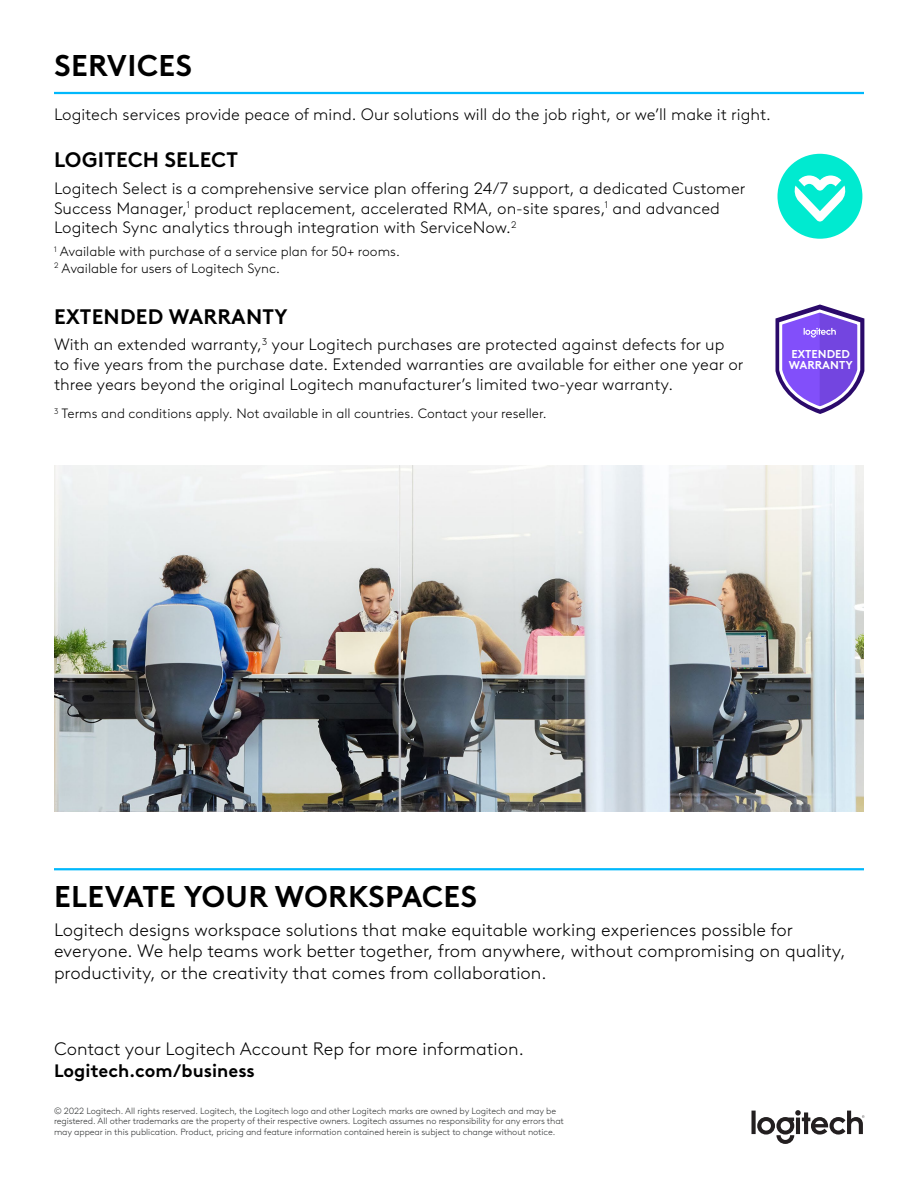
<style>
.page{position:relative;width:918px;height:1188px;background:#fff}
.page>*{position:absolute;margin:0;border:0;box-sizing:border-box;transform-origin:0 0}
.t1{font:700 30px "Brown Logitech Pan";letter-spacing:.01em;color:#000}
.t2{font:700 21px "Brown Logitech Pan";letter-spacing:.01em;color:#000}
.t3{font:300 18px/21.6px "Brown Logitech Pan";color:#000}
.t4{font:700 18px "Brown Logitech Pan";color:#000}
.t5{font:300 16.5px/19.8px "Brown Logitech Pan";color:#000}
.t6{font:300 13.5px "Brown Logitech Pan";color:#000}
.t7{font:700 11.4px/11.1px "Brown Logitech Pan";color:#fff}
.legal{font:300 9px/10.5px "Brown Logitech Pan";letter-spacing:-.01em;color:#2f3132}
</style>
<div class="page">
<div style="left:777px;top:154px;width:85px;height:85px;background:#00ead0;border-radius:50%"></div>
<img style="left:54px;top:466px;width:810px;height:345px">
<svg style="left:794px;top:175px;width:52px;height:47px"></svg>
<hr style="left:54px;top:868px;width:810px;height:2px;background:#00b8fc">
<svg style="left:776px;top:304px;width:88px;height:110px"></svg>
<hr style="left:54px;top:92px;width:810px;height:2px;background:#00b8fc">
<svg style="left:752px;top:1110px;width:112px;height:34px"></svg>
<p class="t1" style="left:54px;top:43px;width:140px">SERVICES</p>
<p class="t5" style="left:54px;top:103px;width:718px">Logitech services provide peace of mind. Our solutions will do the job right, or we’ll make it right.</p>
<p class="t2" style="left:54px;top:144px;width:185px">LOGITECH SELECT</p>
<p class="t5" style="left:54px;top:177px;width:693px">Logitech Select is a comprehensive service plan offering 24/7 support, a dedicated Customer<br>Success Manager,<sup>1</sup> product replacement, accelerated RMA, on-site spares,<sup>1</sup> and advanced<br>Logitech Sync analytics through integration with ServiceNow.<sup>2</sup></p>
<p class="t6" style="left:54px;top:242px;width:347px"><sup>1</sup> Available with purchase of a service plan for 50+ rooms.</p>
<p class="t6" style="left:54px;top:258px;width:228px"><sup>2</sup> Available for users of Logitech Sync.</p>
<p class="t2" style="left:54px;top:300px;width:235px">EXTENDED WARRANTY</p>
<p class="t5" style="left:54px;top:334px;width:691px">With an extended warranty,<sup>3</sup> your Logitech purchases are protected against defects for up to five years from the purchase date. Extended warranties are available for either one year or three years beyond the original Logitech manufacturer’s limited two-year warranty.</p>
<p class="t6" style="left:54px;top:404px;width:494px"><sup>3</sup> Terms and conditions apply. Not available in all countries. Contact your reseller.</p>
<p class="t7" style="left:789px;top:347px;width:66px">EXTENDED<br>WARRANTY</p>
<p class="t1" style="left:54px;top:874px;width:425px">ELEVATE YOUR WORKSPACES</p>
<p class="t3" style="left:54px;top:918px;width:793px">Logitech designs workspace solutions that make equitable working experiences possible for everyone. We help teams work better together, from anywhere, without compromising on quality, productivity, or the creativity that comes from collaboration.</p>
<p class="t3" style="left:54px;top:1037px;width:471px">Contact your Logitech Account Rep for more information.</p>
<p class="t4" style="left:54px;top:1056px;width:202px">Logitech.com/business</p>
<p class="legal" style="left:54px;top:1105px;width:511px">© 2022 Logitech. All rights reserved. Logitech, the Logitech logo and other Logitech marks are owned by Logitech and may be registered. All other trademarks are the property of their respective owners. Logitech assumes no responsibility for any errors that may appear in this publication. Product, pricing and feature information contained herein is subject to change without notice.</p>
</div>
